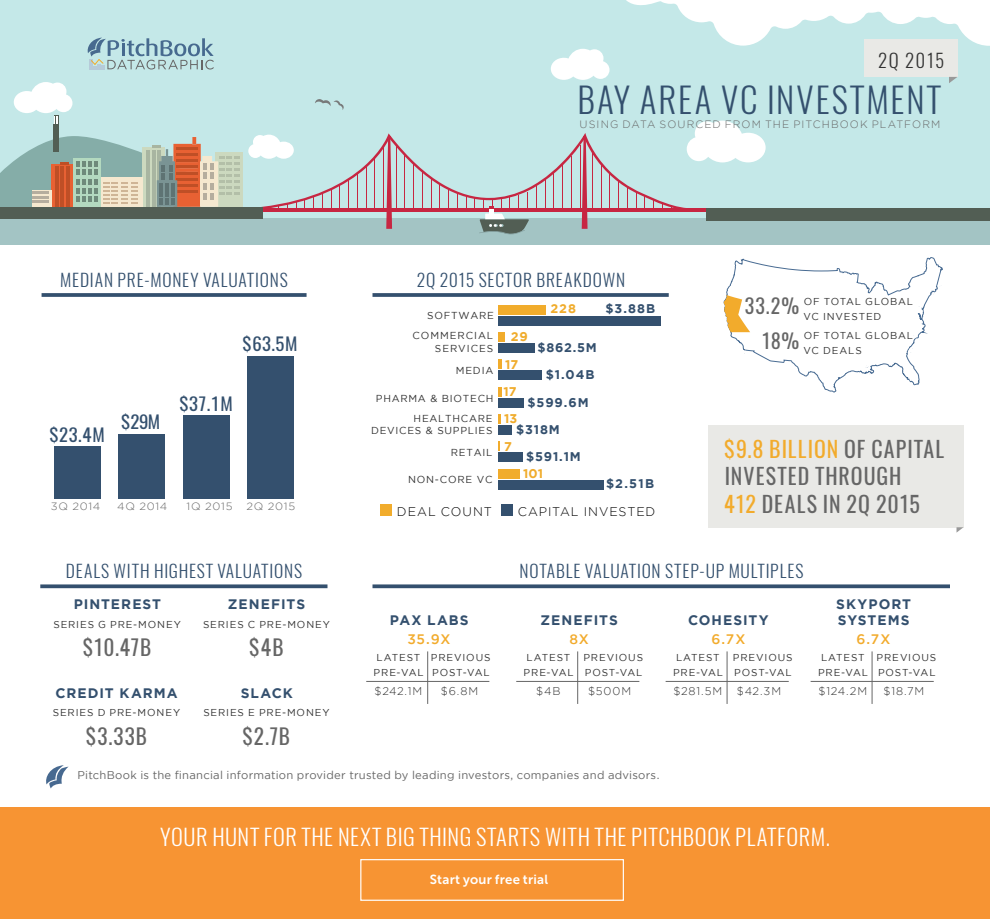
<style>
.page{position:relative;width:990px;height:919px;background:#fff}
.page>*{position:absolute;margin:0;border:0;box-sizing:border-box;transform-origin:0 0}
.t1{font:300 35px "Oswald";letter-spacing:.06em;color:#34506e}
.t2{font:300 22.5px "Oswald";letter-spacing:.025em;color:#fff}
.t3{font:21.88px/27.5px "Oswald";letter-spacing:.045em;color:#666}
.t4{font:21.25px "Oswald";letter-spacing:.05em;color:#666}
.t5{font:20px "Oswald";color:#666}
.t6{font:300 18.75px "Oswald";letter-spacing:.08em;color:#333}
.t7{font:17.62px "Oswald";letter-spacing:.035em;color:#34506e;scale:1.07 1}
.t8{font:300 17.5px "Oswald";letter-spacing:.05em;color:#34506e}
.t9{font:700 13.75px/16.2px "Gotham";letter-spacing:.075em;color:#34506e}
.t10{font:500 13.75px "Gotham";letter-spacing:.05em;color:#f2ab2c}
.t11{font:13.12px "Museo Sans 700";letter-spacing:.02em;color:#fff}
.t12{font:700 12.62px/26.5px "Gotham";letter-spacing:.07em;color:#34506e;text-align:center}
.t13{font:700 12.62px/27.8px "Gotham";color:#f0ac2c}
.t14{font:300 12.5px "Gotham";letter-spacing:.075em;color:#000}
.t15{font:11.25px "Gotham";letter-spacing:.02em;color:#666}
.t16{font:300 11.25px "Gotham";letter-spacing:.07em;color:#333}
.t17{font:300 10.62px "Gotham";letter-spacing:.1em;color:#666}
.t18{font:300 10.5px "Gotham";letter-spacing:.065em;color:#666;scale:1.07 1}
.t19{font:10.12px/12.1px "Gotham";letter-spacing:.075em;color:#333;text-align:right}
.t20{font:10.12px/12.1px "Gotham";letter-spacing:.095em;color:#333;text-align:right}
.t21{font:10px/15px "Gotham";letter-spacing:.085em;color:#333}
.s1{color:#f2ab2c}
</style>
<div class="page">
<div style="left:0;top:807px;width:990px;height:112px;background:#f79433"></div>
<div style="left:360px;top:859px;width:264px;height:42px;border:1px solid #fff"></div>
<svg style="left:46px;top:765px;width:23px;height:23px"></svg>
<div style="left:0;top:0;width:990px;height:221px;background:#c4e8e8"></div>
<div style="left:0;top:218px;width:990px;height:26px;background:#a3c4c4"></div>
<div style="left:216px;top:152px;width:27px;height:55px;background:#ccd9bf"></div>
<div style="left:54px;top:124px;width:5px;height:28px;background:#525e54"></div>
<svg style="left:0;top:136px;width:240px;height:71px"></svg>
<svg style="left:315px;top:99px;width:29px;height:11px"></svg>
<div style="left:0;top:207px;width:263px;height:11px;background:#525e54"></div>
<svg style="left:551px;top:0;width:439px;height:83px"></svg>
<svg style="left:87px;top:38px;width:127px;height:32px"></svg>
<svg style="left:14px;top:82px;width:59px;height:43px"></svg>
<div style="left:708px;top:425px;width:256px;height:102px;background:#e9e9e6"></div>
<svg style="left:957px;top:527px;width:6px;height:5px"></svg>
<svg style="left:724px;top:257px;width:219px;height:136px"></svg>
<div style="left:499px;top:315px;width:162px;height:10px;background:#34506e"></div>
<div style="left:499px;top:343px;width:36px;height:10px;background:#34506e"></div>
<div style="left:499px;top:370px;width:43px;height:10px;background:#34506e"></div>
<div style="left:499px;top:398px;width:25px;height:9px;background:#34506e"></div>
<div style="left:499px;top:425px;width:13px;height:10px;background:#34506e"></div>
<div style="left:499px;top:452px;width:24px;height:10px;background:#34506e"></div>
<div style="left:499px;top:480px;width:105px;height:10px;background:#34506e"></div>
<div style="left:499px;top:305px;width:47px;height:9px;background:#f1ac2c"></div>
<div style="left:499px;top:332px;width:6px;height:10px;background:#f1ac2c"></div>
<svg style="left:499px;top:359px;width:3px;height:10px"></svg>
<svg style="left:499px;top:387px;width:3px;height:9px"></svg>
<svg style="left:499px;top:414px;width:2px;height:10px"></svg>
<div style="left:499px;top:469px;width:21px;height:10px;background:#f1ac2c"></div>
<div style="left:381px;top:504px;width:11px;height:12px;background:#f1ac2c"></div>
<div style="left:501px;top:504px;width:12px;height:12px;background:#34506e"></div>
<div style="left:54px;top:446px;width:46px;height:52px;background:#34506e"></div>
<div style="left:118px;top:434px;width:47px;height:64px;background:#34506e"></div>
<div style="left:183px;top:415px;width:46px;height:83px;background:#34506e"></div>
<div style="left:247px;top:356px;width:47px;height:142px;background:#34506e"></div>
<hr style="left:366px;top:681px;width:123px;height:1px;background:#666">
<hr style="left:516px;top:681px;width:123px;height:1px;background:#666">
<hr style="left:666px;top:681px;width:123px;height:1px;background:#666">
<hr style="left:811px;top:681px;width:123px;height:1px;background:#666">
<hr style="left:427px;top:651px;width:1px;height:53px;background:#666">
<hr style="left:577px;top:651px;width:1px;height:53px;background:#666">
<hr style="left:727px;top:651px;width:1px;height:53px;background:#666">
<hr style="left:872px;top:651px;width:1px;height:53px;background:#666">
<svg style="left:42px;top:293px;width:265px;height:4px"></svg>
<svg style="left:372px;top:293px;width:297px;height:4px"></svg>
<svg style="left:40px;top:584px;width:287px;height:4px"></svg>
<svg style="left:372px;top:584px;width:578px;height:4px;background:#4a637e"></svg>
<div style="left:706px;top:208px;width:284px;height:13px;background:#525e54"></div>
<svg style="left:248px;top:121px;width:518px;height:114px"></svg>
<h3 class="t6" style="left:878px;top:47px;width:68px">2Q 2015</h3>
<h1 class="t1" style="left:578px;top:76px;width:365px">BAY AREA VC INVESTMENT</h1>
<p class="t17" style="left:580px;top:119px;width:362px">USING DATA SOURCED FROM THE PITCHBOOK PLATFORM</p>
<h3 class="t8" style="left:60px;top:268px;width:229px">MEDIAN PRE-MONEY VALUATIONS</h3>
<h3 class="t8" style="left:417px;top:268px;width:210px">2Q 2015 SECTOR BREAKDOWN</h3>
<h3 class="t7" style="left:49px;top:422px;width:53px">$23.4M</h3>
<h3 class="t7" style="left:121px;top:410px;width:38px">$29M</h3>
<h3 class="t7" style="left:243px;top:332px;width:53px">$63.5M</h3>
<h3 class="t7" style="left:180px;top:392px;width:51px">$37.1M</h3>
<p class="t18" style="left:51px;top:500px;width:48px">3Q 2014</p>
<p class="t18" style="left:117px;top:500px;width:48px">4Q 2014</p>
<p class="t18" style="left:186px;top:500px;width:45px">1Q 2015</p>
<p class="t18" style="left:246px;top:500px;width:47px">2Q 2015</p>
<p class="t19" style="left:427px;top:309px;width:68px">SOFTWARE</p>
<p class="t20" style="left:413px;top:330px;width:82px">COMMERCIAL<br>SERVICES</p>
<p class="t19" style="left:456px;top:364px;width:39px">MEDIA</p>
<p class="t19" style="left:376px;top:392px;width:119px">PHARMA &amp; BIOTECH</p>
<p class="t19" style="left:371px;top:412px;width:123px">HEALTHCARE<br>DEVICES &amp; SUPPLIES</p>
<p class="t19" style="left:451px;top:446px;width:43px">RETAIL</p>
<p class="t19" style="left:408px;top:473px;width:86px">NON-CORE VC</p>
<p class="t13" style="left:550px;top:294px;width:27px">228</p>
<p class="t13" style="left:503px;top:322px;width:26px;text-indent:8px">29<br>17<br>17</p>
<p class="t13" style="left:504px;top:404px;width:15px">13</p>
<p class="t12" style="left:538px;top:334px;width:61px">$862.5M $1.04B</p>
<p class="t12" style="left:516px;top:388px;width:74px;line-height:27.8px;text-align:left;text-indent:11px">$599.6M $318M</p>
<p class="t13" style="left:504px;top:432px;width:9px">7</p>
<p class="t12" style="left:526px;top:443px;width:56px">$591.1M</p>
<p class="t13" style="left:523px;top:460px;width:21px">101</p>
<p class="t12" style="left:606px;top:295px;width:51px">$3.88B</p>
<p class="t12" style="left:606px;top:470px;width:50px">$2.51B</p>
<p class="t14" style="left:397px;top:504px;width:97px">DEAL COUNT</p>
<p class="t14" style="left:518px;top:504px;width:139px">CAPITAL INVESTED</p>
<h3 class="t5" style="left:745px;top:292px;width:56px">33.2%</h3>
<p class="t21" style="left:804px;top:294px;width:111px">OF TOTAL GLOBAL<br>VC INVESTED</p>
<p class="t21" style="left:762px;top:327px;width:153px;text-indent:42px">OF TOTAL GLOBAL<br><sup>18%</sup> VC DEALS</p>
<h3 class="t3" style="left:724px;top:435px;width:221px"><span class="s1">$9.8 BILLION</span> OF CAPITAL<br>INVESTED THROUGH<br><span class="s1">412</span> DEALS IN 2Q 2015</h3>
<h3 class="t8" style="left:66px;top:559px;width:238px">DEALS WITH HIGHEST VALUATIONS</h3>
<h3 class="t9" style="left:74px;top:595px;width:89px">PINTEREST</h3>
<p class="t21" style="left:53px;top:616px;width:129px">SERIES G PRE-MONEY</p>
<h3 class="t4" style="left:83px;top:633px;width:70px">$10.47B</h3>
<h3 class="t9" style="left:228px;top:595px;width:79px">ZENEFITS</h3>
<p class="t21" style="left:203px;top:616px;width:129px">SERIES C PRE-MONEY</p>
<h3 class="t4" style="left:249px;top:633px;width:36px">$4B</h3>
<h3 class="t9" style="left:55px;top:684px;width:124px">CREDIT KARMA</h3>
<p class="t21" style="left:53px;top:705px;width:129px">SERIES D PRE-MONEY</p>
<h3 class="t4" style="left:86px;top:722px;width:63px">$3.33B</h3>
<h3 class="t9" style="left:241px;top:684px;width:54px">SLACK</h3>
<p class="t21" style="left:203px;top:705px;width:128px">SERIES E PRE-MONEY</p>
<h3 class="t4" style="left:243px;top:722px;width:49px">$2.7B</h3>
<h3 class="t9" style="left:390px;top:612px;width:80px">PAX LABS</h3>
<h3 class="t10" style="left:407px;top:631px;width:44px">35.9X</h3>
<h3 class="t8" style="left:520px;top:559px;width:285px">NOTABLE VALUATION STEP-UP MULTIPLES</h3>
<h3 class="t9" style="left:540px;top:612px;width:79px">ZENEFITS</h3>
<h3 class="t10" style="left:570px;top:631px;width:21px">8X</h3>
<h3 class="t9" style="left:688px;top:612px;width:82px">COHESITY</h3>
<h3 class="t10" style="left:712px;top:631px;width:35px">6.7X</h3>
<h3 class="t9" style="left:836px;top:595px;width:76px">SKYPORT<br>SYSTEMS</h3>
<h3 class="t10" style="left:857px;top:631px;width:35px">6.7X</h3>
<p class="t21" style="left:431px;top:650px;width:61px">PREVIOUS<br>POST-VAL</p>
<p class="t21" style="left:583px;top:650px;width:61px">PREVIOUS<br>POST-VAL</p>
<p class="t21" style="left:733px;top:650px;width:61px">PREVIOUS<br>POST-VAL</p>
<p class="t21" style="left:877px;top:650px;width:61px">PREVIOUS<br>POST-VAL</p>
<p class="t16" style="left:441px;top:684px;width:39px">$6.8M</p>
<p class="t16" style="left:588px;top:684px;width:45px">$500M</p>
<p class="t16" style="left:737px;top:684px;width:46px">$42.3M</p>
<p class="t16" style="left:883px;top:684px;width:42px">$18.7M</p>
<p class="t21" style="left:374px;top:650px;width:51px">LATEST<br>PRE-VAL</p>
<p class="t21" style="left:524px;top:650px;width:51px">LATEST<br>PRE-VAL</p>
<p class="t21" style="left:673px;top:650px;width:51px">LATEST<br>PRE-VAL</p>
<p class="t21" style="left:818px;top:650px;width:51px">LATEST<br>PRE-VAL</p>
<p class="t16" style="left:375px;top:684px;width:49px">$242.1M</p>
<p class="t16" style="left:536px;top:684px;width:26px">$4B</p>
<p class="t16" style="left:673px;top:684px;width:50px">$281.5M</p>
<p class="t16" style="left:819px;top:684px;width:50px">$124.2M</p>
<p class="t15" style="left:78px;top:768px;width:583px">PitchBook is the financial information provider trusted by leading investors, companies and advisors.</p>
<h2 class="t2" style="left:160px;top:822px;width:671px">YOUR HUNT FOR THE NEXT BIG THING STARTS WITH THE PITCHBOOK PLATFORM.</h2>
<h3 class="t11" style="left:430px;top:872px;width:120px">Start your free trial</h3>
</div>
